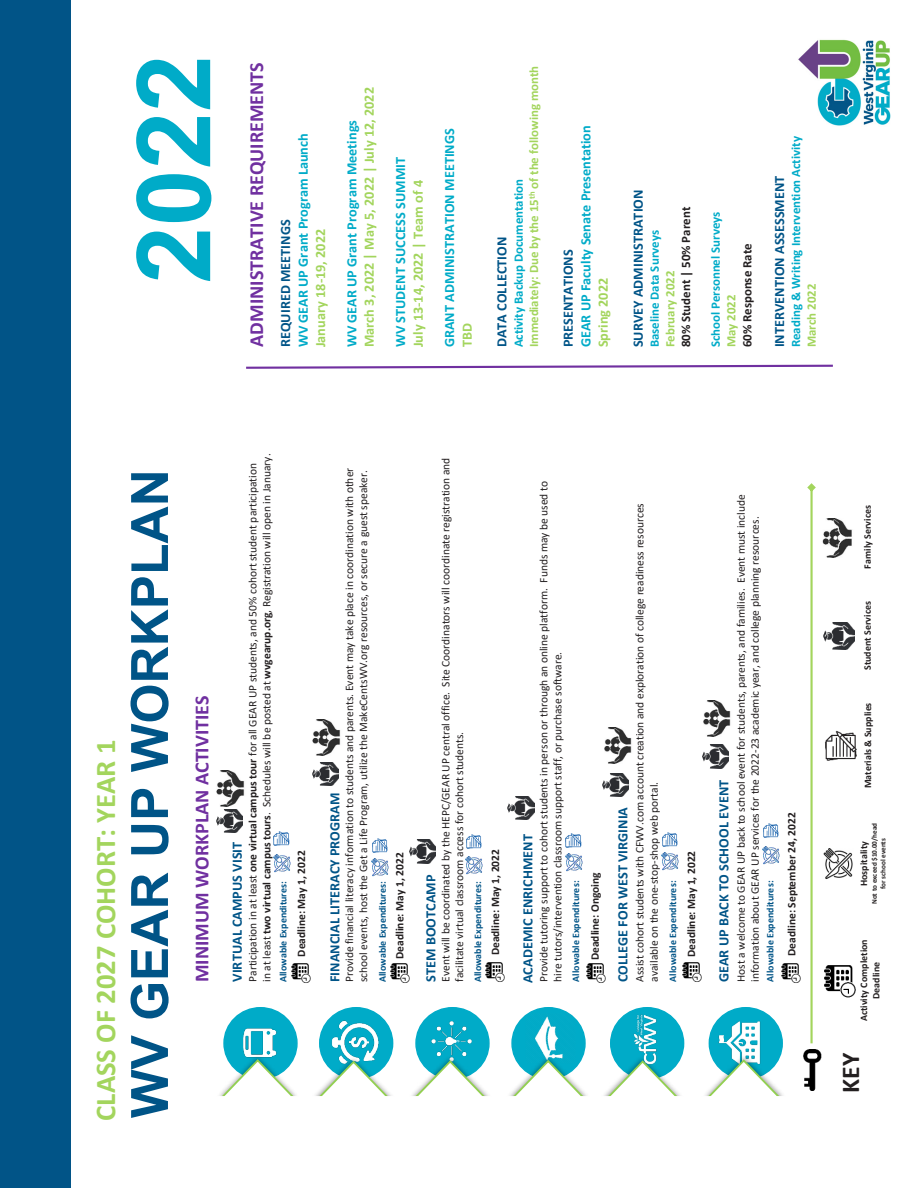
<style>
.page{position:relative;width:918px;height:1188px;background:#fff}
.page>*{position:absolute;margin:0;border:0;box-sizing:border-box;transform-origin:0 0}
.t1{font:700 103.05px "Arial";color:#00abc8}
.t2{font:700 51.45px "Arial";color:#005487}
.t3{font:700 28.65px "Calibri";color:#a3d55d}
.t4{font:700 25.8px "Calibri";color:#231f20}
.t5{font:700 20.1px "Calibri";color:#7030a0}
.t6{font:700 14.25px/17.4px "Calibri";color:#00abc8}
.t7{font:700 14.25px "Calibri";color:#005487}
.t8{font:700 14.25px/17.4px "Calibri";color:#a3d55d}
.t9{font:700 12.9px/15.8px "Calibri";color:#00abc8}
.t10{font:700 12.9px/15.6px "Calibri";color:#a3d55d}
.t11{font:700 12.9px/15.8px "Calibri";color:#231f20}
.t12{font:11.55px/14px "Calibri";letter-spacing:-.005em;color:#231f20}
.t13{font:700 11.55px "Calibri";color:#231f20}
.t14{font:700 9.9px "Calibri";color:#005487}
.t15{font:700 9.9px/12.3px "Calibri";letter-spacing:-.005em;color:#231f20;text-align:center}
.t16{font:700 7.2px/8.7px "Calibri";letter-spacing:-.005em;color:#231f20;text-align:center}
.s1{color:#005487}
.s2{color:#a3d55d}
.s3{color:#00abc8}
.s4{color:#231f20}
.s5{font-weight:700}
</style>
<div class="page">
<div style="left:224px;top:1008px;width:73px;height:71px;background:#00abc8;border-radius:50%"></div>
<img style="left:243px;top:1028px;width:34px;height:23px">
<div style="left:320px;top:1008px;width:73px;height:71px;background:#00abc8;border-radius:50%"></div>
<div style="left:416px;top:1008px;width:73px;height:71px;background:#00abc8;border-radius:50%"></div>
<div style="left:512px;top:1008px;width:73px;height:71px;background:#00abc8;border-radius:50%"></div>
<div style="left:611px;top:1008px;width:73px;height:71px;background:#00abc8;border-radius:50%"></div>
<div style="left:709px;top:1008px;width:73px;height:71px;background:#00abc8;border-radius:50%"></div>
<img style="left:216px;top:770px;width:29px;height:36px">
<img style="left:431px;top:1021px;width:41px;height:32px">
<img style="left:526px;top:1014px;width:49px;height:38px">
<img style="left:717px;top:1018px;width:44px;height:34px">
<img style="left:331px;top:1020px;width:48px;height:33px">
<img style="left:224px;top:1051px;width:73px;height:7px">
<img style="left:291px;top:963px;width:20px;height:20px">
<img style="left:273px;top:854px;width:18px;height:18px">
<img style="left:273px;top:831px;width:17px;height:15px">
<img style="left:371px;top:858px;width:17px;height:18px">
<img style="left:372px;top:838px;width:16px;height:15px">
<img style="left:465px;top:857px;width:18px;height:18px">
<img style="left:662px;top:832px;width:16px;height:15px">
<img style="left:661px;top:852px;width:18px;height:18px">
<img style="left:762px;top:847px;width:17px;height:18px">
<img style="left:763px;top:823px;width:16px;height:15px">
<img style="left:466px;top:834px;width:16px;height:15px">
<img style="left:823px;top:848px;width:30px;height:31px">
<img style="left:825px;top:730px;width:32px;height:31px">
<svg style="left:807px;top:483px;width:9px;height:560px"></svg>
<img style="left:803px;top:1049px;width:19px;height:41px">
<svg style="left:246px;top:364px;width:587px;height:5px"></svg>
<img style="left:824px;top:965px;width:32px;height:33px">
<img style="left:508px;top:796px;width:26px;height:24px">
<img style="left:703px;top:700px;width:28px;height:36px">
<img style="left:822px;top:518px;width:30px;height:39px">
<img style="left:823px;top:622px;width:32px;height:28px">
<img style="left:390px;top:963px;width:20px;height:20px">
<img style="left:485px;top:962px;width:20px;height:20px">
<img style="left:682px;top:962px;width:20px;height:20px">
<img style="left:781px;top:963px;width:20px;height:20px">
<img style="left:320px;top:1053px;width:72px;height:5px">
<img style="left:416px;top:1053px;width:73px;height:5px">
<img style="left:512px;top:1052px;width:73px;height:6px">
<img style="left:709px;top:1052px;width:73px;height:6px">
<svg style="left:219px;top:1058px;width:564px;height:38px"></svg>
<img style="left:634px;top:1015px;width:23px;height:49px">
<img style="left:565px;top:854px;width:17px;height:18px">
<img style="left:565px;top:833px;width:17px;height:15px">
<img style="left:586px;top:963px;width:20px;height:20px">
<img style="left:702px;top:745px;width:27px;height:23px">
<img style="left:603px;top:773px;width:26px;height:23px">
<img style="left:604px;top:728px;width:28px;height:36px">
<img style="left:409px;top:840px;width:26px;height:23px">
<img style="left:216px;top:809px;width:27px;height:23px">
<img style="left:312px;top:719px;width:29px;height:37px">
<img style="left:312px;top:762px;width:26px;height:23px">
<div style="left:0;top:0;width:71px;height:1188px;background:#015487"></div>
<img style="left:798px;top:39px;width:93px;height:87px">
<p class="t1" style="left:101px;top:284px;width:231px;rotate:-90deg">2022</p>
<p class="t5" style="left:242px;top:347px;width:286px;rotate:-90deg">ADMINISTRATIVE REQUIREMENTS</p>
<p class="t6" style="left:277px;top:347px;width:216px;rotate:-90deg"><span class="s1">REQUIRED MEETINGS<br></span>WV GEAR UP Grant Program Launch<br><span class="s2">January 18-19, 2022</span></p>
<p class="t8" style="left:343px;top:347px;width:262px;rotate:-90deg"><span class="s3">WV GEAR UP Grant Program Meetings<br></span>March 3, 2022 | May 5, 2022 | July 12, 2022</p>
<p class="t6" style="left:392px;top:347px;width:192px;rotate:-90deg">WV STUDENT SUCCESS SUMMIT<br><span class="s2">July 13-14, 2022 | Team of 4</span></p>
<p class="t6" style="left:441px;top:347px;width:220px;rotate:-90deg">GRANT ADMINISTRATION MEETINGS<br><span class="s2">TBD</span></p>
<p class="t10" style="left:510px;top:347px;width:283px;rotate:-90deg"><span class="s3">Activity Backup Documentation<br></span>Immediately: Due by the 15<sup>th</sup> of the following month</p>
<p class="t7" style="left:492px;top:347px;width:112px;rotate:-90deg">DATA COLLECTION</p>
<p class="t6" style="left:559px;top:347px;width:224px;rotate:-90deg"><span class="s1">PRESENTATIONS<br></span>GEAR UP Faculty Senate Presentation<br><span class="s2">Spring 2022</span></p>
<p class="t7" style="left:628px;top:347px;width:159px;rotate:-90deg">SURVEY ADMINISTRATION</p>
<p class="t11" style="left:646px;top:347px;width:142px;rotate:-90deg"><span class="s3">Baseline Data Surveys<br></span><span class="s2">February 2022<br></span>80% Student | 50% Parent</p>
<p class="t9" style="left:708px;top:347px;width:137px;rotate:-90deg">School Personnel Surveys<br><span class="s2">May 2022<br></span><span class="s4">60% Response Rate</span></p>
<p class="t9" style="left:788px;top:347px;width:213px;rotate:-90deg">Reading &amp; Writing Intervention Activity<br><span class="s2">March 2022</span></p>
<p class="t7" style="left:769px;top:347px;width:173px;rotate:-90deg">INTERVENTION ASSESSMENT</p>
<p class="t3" style="left:86px;top:1121px;width:383px;rotate:-90deg">CLASS OF 2027 COHORT: YEAR 1</p>
<p class="t2" style="left:114px;top:1118px;width:651px;rotate:-90deg">WV GEAR UP WORKPLAN</p>
<p class="t5" style="left:188px;top:982px;width:288px;rotate:-90deg">MINIMUM WORKPLAN ACTIVITIES</p>
<p class="t12" style="left:245px;top:982px;width:530px;rotate:-90deg">Participation in at least <span class="s5">one virtual campus tour</span> for all GEAR UP students, and 50% cohort student participation in at least <span class="s5">two virtual campus tours</span>. Schedules will be posted at <span class="s5">wvgearup.org</span>, Registration will open in January.</p>
<p class="t7" style="left:227px;top:982px;width:141px;rotate:-90deg">VIRTUAL CAMPUS VISIT</p>
<p class="t14" style="left:276px;top:982px;width:103px;rotate:-90deg">Allowable Expenditures:</p>
<p class="t13" style="left:293px;top:957px;width:108px;rotate:-90deg">Deadline: May 1, 2022</p>
<p class="t12" style="left:342px;top:982px;width:516px;rotate:-90deg">Provide financial literacy information to students and parents. Event may take place in coordination with other school events, host the Get a Life Program, utilize the MakeCentsWV.org resources, or secure a guest speaker.</p>
<p class="t7" style="left:325px;top:982px;width:191px;rotate:-90deg">FINANCIAL LITERACY PROGRAM</p>
<p class="t12" style="left:438px;top:982px;width:526px;rotate:-90deg">Event will be coordinated by the HEPC/GEAR UP central office. Site Coordinators will coordinate registration and facilitate virtual classroom access for cohort students.</p>
<p class="t12" style="left:536px;top:982px;width:502px;rotate:-90deg">Provide tutoring support to cohort students in person or through an online platform. Funds may be used to</p>
<p class="t12" style="left:734px;top:982px;width:489px;rotate:-90deg">Host a welcome to GEAR UP back to school event for students, parents, and families. Event must include information about GEAR UP services for the 2022-23 academic year, and college planning resources.</p>
<p class="t12" style="left:632px;top:982px;width:480px;rotate:-90deg">Assist cohort students with CFWV.com account creation and exploration of college readiness resources available on the one-stop-shop web portal.</p>
<p class="t15" style="left:861px;top:569px;width:65px;rotate:-90deg">Family Services</p>
<p class="t15" style="left:861px;top:670px;width:70px;rotate:-90deg">Student Services</p>
<p class="t12" style="left:551px;top:982px;width:331px;rotate:-90deg">hire tutors/intervention classroom support staff, or purchase software.</p>
<p class="t15" style="left:861px;top:788px;width:87px;rotate:-90deg">Materials &amp; Supplies</p>
<p class="t7" style="left:714px;top:982px;width:204px;rotate:-90deg">GEAR UP BACK TO SCHOOL EVENT</p>
<p class="t7" style="left:613px;top:982px;width:177px;rotate:-90deg">COLLEGE FOR WEST VIRGINIA</p>
<p class="t13" style="left:784px;top:956px;width:145px;rotate:-90deg">Deadline: September 24, 2022</p>
<p class="t16" style="left:870px;top:904px;width:83px;rotate:-90deg">Not to exceed $10.00/head for school events</p>
<p class="t7" style="left:518px;top:983px;width:150px;rotate:-90deg">ACADEMIC ENRICHMENT</p>
<p class="t15" style="left:858px;top:886px;width:46px;rotate:-90deg">Hospitality</p>
<p class="t13" style="left:391px;top:959px;width:108px;rotate:-90deg">Deadline: May 1, 2022</p>
<p class="t13" style="left:487px;top:955px;width:108px;rotate:-90deg">Deadline: May 1, 2022</p>
<p class="t13" style="left:683px;top:957px;width:108px;rotate:-90deg">Deadline: May 1, 2022</p>
<p class="t13" style="left:587px;top:960px;width:89px;rotate:-90deg">Deadline: Ongoing</p>
<p class="t14" style="left:375px;top:982px;width:102px;rotate:-90deg">Allowable Expenditures:</p>
<p class="t7" style="left:421px;top:982px;width:109px;rotate:-90deg">STEM BOOTCAMP</p>
<p class="t14" style="left:666px;top:982px;width:103px;rotate:-90deg">Allowable Expenditures:</p>
<p class="t14" style="left:569px;top:982px;width:102px;rotate:-90deg">Allowable Expenditures:</p>
<p class="t14" style="left:763px;top:982px;width:102px;rotate:-90deg">Allowable Expenditures:</p>
<p class="t14" style="left:471px;top:982px;width:102px;rotate:-90deg">Allowable Expenditures:</p>
<p class="t15" style="left:858px;top:1021px;width:83px;rotate:-90deg">Activity Completion<br>Deadline</p>
<p class="t4" style="left:832px;top:1093px;width:42px;rotate:-90deg">KEY</p>
</div>
